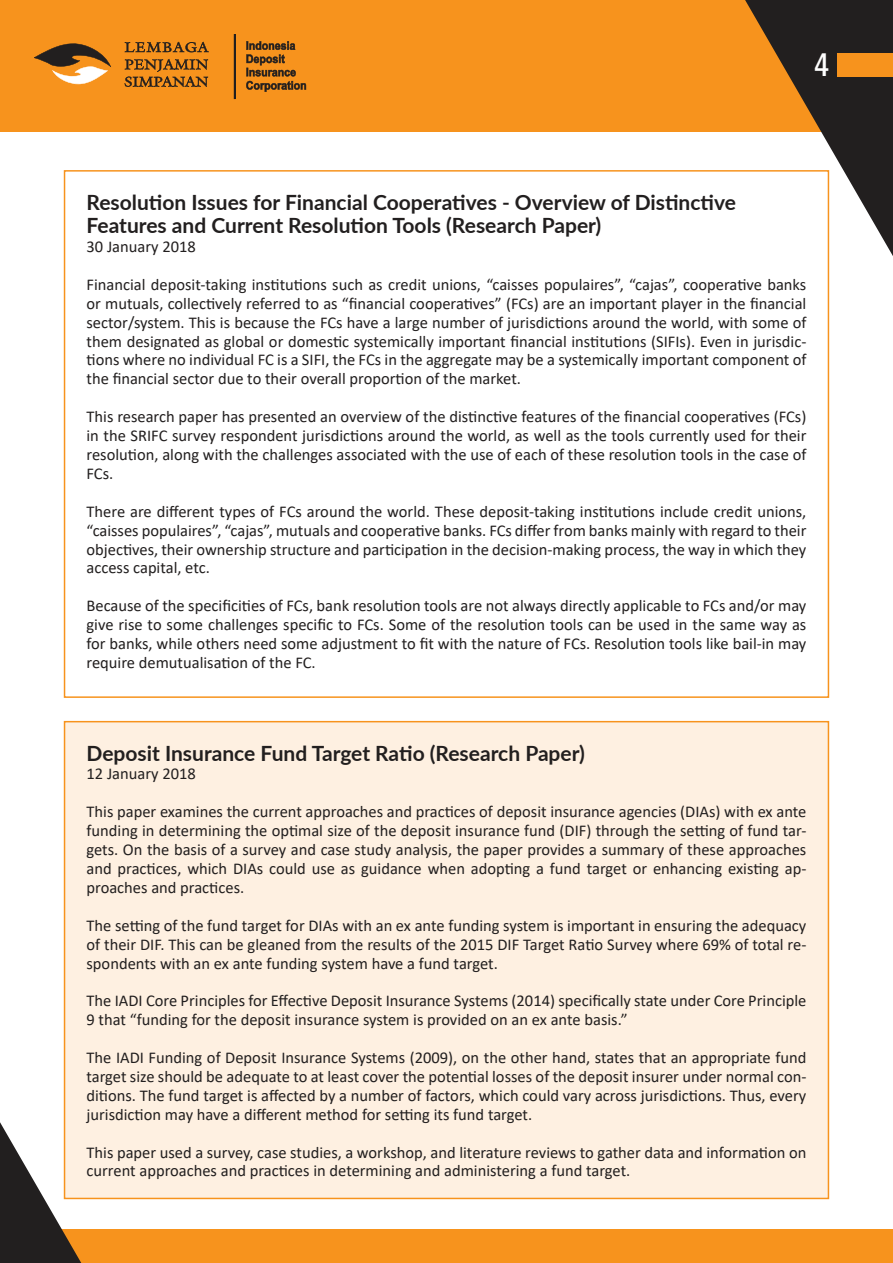
<style>
.page{position:relative;width:893px;height:1263px;background:#fff}
.page>*{position:absolute;margin:0;border:0;box-sizing:border-box;transform-origin:0 0}
.t1{font:500 condensed 33px "Franklin Gothic";color:#fff;scale:.9 1}
.t2{font:700 21px/23.4px "Lato";color:#221f1f}
.t3{font:16.5px/18.9px "Calibri";color:#221f1f;text-align:justify}
</style>
<div class="page">
<div style="left:0;top:0;width:893px;height:132px;background:#f7931d"></div>
<svg style="left:124px;top:42px;width:85px;height:45px"></svg>
<svg style="left:234px;top:34px;width:2px;height:65px"></svg>
<svg style="left:246px;top:41px;width:60px;height:51px"></svg>
<svg style="left:34px;top:43px;width:77px;height:42px"></svg>
<svg style="left:745px;top:0;width:148px;height:293px"></svg>
<div style="left:838px;top:53px;width:55px;height:23px;background:#f7931d"></div>
<div style="left:0;top:1229px;width:893px;height:34px;background:#f7931d"></div>
<svg style="left:0;top:1085px;width:94px;height:178px"></svg>
<div style="left:65px;top:722px;width:763px;height:476px;background:#fef0e1"></div>
<div style="left:64px;top:721px;width:765px;height:478px;border:2px solid #f7931d"></div>
<h1 class="t1" style="left:814px;top:46px;width:18px">4</h1>
<p class="t2" style="left:87px;top:189px;width:651px">Resolu琀椀on Issues for Financial Coopera琀椀ves - Overview of Dis琀椀nc琀椀ve<br>Features and Current Resolu琀椀on Tools (Research Paper)</p>
<p class="t3" style="left:87px;top:238px;width:111px">30 January 2018</p>
<p class="t3" style="left:87px;top:275px;width:721px">Financial deposit-taking ins琀椀tu琀椀ons such as credit unions, “caisses populaires”, “cajas”, coopera琀椀ve banks or mutuals, collec琀椀vely referred to as “昀椀nancial coopera琀椀ves” (FCs) are an important player in the 昀椀nancial sector/system. This is because the FCs have a large number of jurisdic琀椀ons around the world, with some of them designated as global or domes琀椀c systemically important 昀椀nancial ins琀椀tu琀椀ons (SIFIs). Even in jurisdic-琀椀ons where no individual FC is a SIFI, the FCs in the aggregate may be a systemically important component of the 昀椀nancial sector due to their overall propor琀椀on of the market.</p>
<p class="t3" style="left:87px;top:407px;width:721px">This research paper has presented an overview of the dis琀椀nc琀椀ve features of the 昀椀nancial coopera琀椀ves (FCs) in the SRIFC survey respondent jurisdic琀椀ons around the world, as well as the tools currently used for their resolu琀椀on, along with the challenges associated with the use of each of these resolu琀椀on tools in the case of FCs.</p>
<p class="t3" style="left:87px;top:501px;width:721px">There are di昀昀erent types of FCs around the world. These deposit-taking ins琀椀tu琀椀ons include credit unions, “caisses populaires”, “cajas”, mutuals and coopera琀椀ve banks. FCs di昀昀er from banks mainly with regard to their objec琀椀ves, their ownership structure and par琀椀cipa琀椀on in the decision-making process, the way in which they access capital, etc.</p>
<p class="t3" style="left:87px;top:596px;width:721px">Because of the speci昀椀ci琀椀es of FCs, bank resolu琀椀on tools are not always directly applicable to FCs and/or may give rise to some challenges speci昀椀c to FCs. Some of the resolu琀椀on tools can be used in the same way as for banks, while others need some adjustment to 昀椀t with the nature of FCs. Resolu琀椀on tools like bail-in may require demutualisa琀椀on of the FC.</p>
<p class="t2" style="left:87px;top:740px;width:500px">Deposit Insurance Fund Target Ra琀椀o (Research Paper)</p>
<p class="t3" style="left:87px;top:766px;width:111px">12 January 2018</p>
<p class="t3" style="left:87px;top:802px;width:721px">This paper examines the current approaches and prac琀椀ces of deposit insurance agencies (DIAs) with ex ante funding in determining the op琀椀mal size of the deposit insurance fund (DIF) through the se琀紀ng of fund tar&shy;gets. On the basis of a survey and case study analysis, the paper provides a summary of these approaches and prac琀椀ces, which DIAs could use as guidance when adop琀椀ng a fund target or enhancing exis琀椀ng ap&shy;proaches and prac琀椀ces.</p>
<p class="t3" style="left:87px;top:915px;width:721px">The se琀紀ng of the fund target for DIAs with an ex ante funding system is important in ensuring the adequacy of their DIF. This can be gleaned from the results of the 2015 DIF Target Ra琀椀o Survey where 69% of total re&shy;spondents with an ex ante funding system have a fund target.</p>
<p class="t3" style="left:87px;top:991px;width:721px">The IADI Core Principles for E昀昀ec琀椀ve Deposit Insurance Systems (2014) speci昀椀cally state under Core Principle<br>9 that “funding for the deposit insurance system is provided on an ex ante basis.”</p>
<p class="t3" style="left:87px;top:1048px;width:721px">The IADI Funding of Deposit Insurance Systems (2009), on the other hand, states that an appropriate fund target size should be adequate to at least cover the poten琀椀al losses of the deposit insurer under normal con&shy;di琀椀ons. The fund target is a昀昀ected by a number of factors, which could vary across jurisdic琀椀ons. Thus, every jurisdic琀椀on may have a di昀昀erent method for se琀紀ng its fund target.</p>
<p class="t3" style="left:87px;top:1142px;width:721px">This paper used a survey, case studies, a workshop, and literature reviews to gather data and informa琀椀on on current approaches and prac琀椀ces in determining and administering a fund target.</p>
</div>
